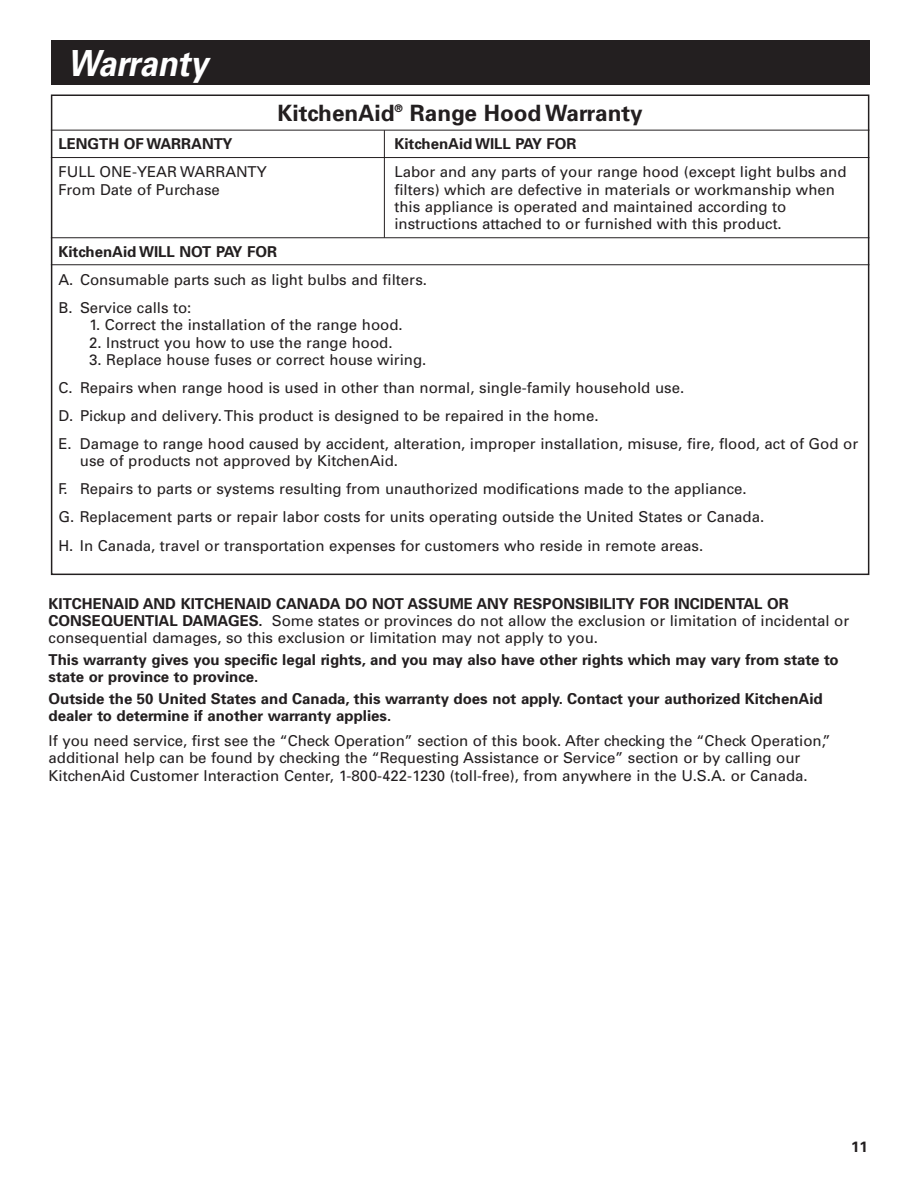
<style>
.page{position:relative;width:918px;height:1188px;background:#fff}
.page>*{position:absolute;margin:0;border:0;box-sizing:border-box;transform-origin:0 0}
.t1{font:italic 700 36px "Univers";color:#fff;scale:.9 1}
.t2{font:700 22.5px "Univers";color:#231f20}
.t3{font:15px/28px "Univers";color:#231f20}
.t4{font:700 15px/17.2px "Univers";color:#231f20}
.s1{font-weight:700}
</style>
<div class="page">
<div style="left:51px;top:40px;width:818px;height:46px;background:#231f20"></div>
<hr style="left:51px;top:130px;width:818px;height:1px;background:#231f20">
<hr style="left:51px;top:157px;width:818px;height:1px;background:#231f20">
<hr style="left:51px;top:237px;width:818px;height:1px;background:#231f20">
<hr style="left:51px;top:264px;width:818px;height:1px;background:#231f20">
<hr style="left:384px;top:130px;width:1px;height:108px;background:#231f20">
<h1 class="t1" style="left:68px;top:50px;width:157px">Warranty</h1>
<h2 class="t2" style="left:278px;top:105px;width:367px">KitchenAid<sup>®</sup> Range Hood Warranty</h2>
<p class="t4" style="left:58px;top:137px;width:176px">LENGTH OF WARRANTY</p>
<p class="t4" style="left:394px;top:137px;width:184px">KitchenAid WILL PAY FOR</p>
<p class="t3" style="left:58px;top:159px;width:210px">FULL ONE-YEAR WARRANTY</p>
<p class="t3" style="left:394px;top:159px;width:454px">Labor and any parts of your range hood (except light bulbs and</p>
<p class="t3" style="left:58px;top:177px;width:163px">From Date of Purchase</p>
<p class="t3" style="left:394px;top:182px;width:442px;line-height:17.2px">filters) which are defective in materials or workmanship when this appliance is operated and maintained according to instructions attached to or furnished with this product.</p>
<p class="t4" style="left:58px;top:245px;width:220px">KitchenAid WILL NOT PAY FOR</p>
<p class="t3" style="left:58px;top:267px;width:370px">A. Consumable parts such as light bulbs and filters.<br>B. Service calls to:</p>
<p class="t3" style="left:89px;top:313px;width:315px">1. Correct the installation of the range hood.</p>
<p class="t3" style="left:89px;top:330px;width:305px">2. Instruct you how to use the range hood.</p>
<p class="t3" style="left:58px;top:347px;width:801px;text-indent:31px">3. Replace house fuses or correct house wiring.<br>C. Repairs when range hood is used in other than normal, single-family household use.<br>D. Pickup and delivery. This product is designed to be repaired in the home.<br>E. Damage to range hood caused by accident, alteration, improper installation, misuse, fire, flood, act of God or</p>
<p class="t3" style="left:58px;top:448px;width:707px;text-indent:22px">use of products not approved by KitchenAid.<br>F. Repairs to parts or systems resulting from unauthorized modifications made to the appliance.<br>G. Replacement parts or repair labor costs for units operating outside the United States or Canada.<br>H. In Canada, travel or transportation expenses for customers who reside in remote areas.</p>
<p class="t3" style="left:49px;top:596px;width:802px;line-height:17.2px"><span class="s1">KITCHENAID AND KITCHENAID CANADA DO NOT ASSUME ANY RESPONSIBILITY FOR INCIDENTAL OR<br>CONSEQUENTIAL DAMAGES.</span> Some states or provinces do not allow the exclusion or limitation of incidental or consequential damages, so this exclusion or limitation may not apply to you.</p>
<p class="t4" style="left:49px;top:653px;width:792px">This warranty gives you specific legal rights, and you may also have other rights which may vary from state to state or province to province.</p>
<p class="t4" style="left:49px;top:692px;width:776px">Outside the 50 United States and Canada, this warranty does not apply. Contact your authorized KitchenAid dealer to determine if another warranty applies.</p>
<p class="t3" style="left:49px;top:734px;width:784px;line-height:17.2px">If you need service, first see the “Check Operation” section of this book. After checking the “Check Operation,” additional help can be found by checking the “Requesting Assistance or Service” section or by calling our<br>KitchenAid Customer Interaction Center, 1-800-422-1230 (toll-free), from anywhere in the U.S.A. or Canada.</p>
<p class="t4" style="left:851px;top:1140px;width:18px">11</p>
</div>
